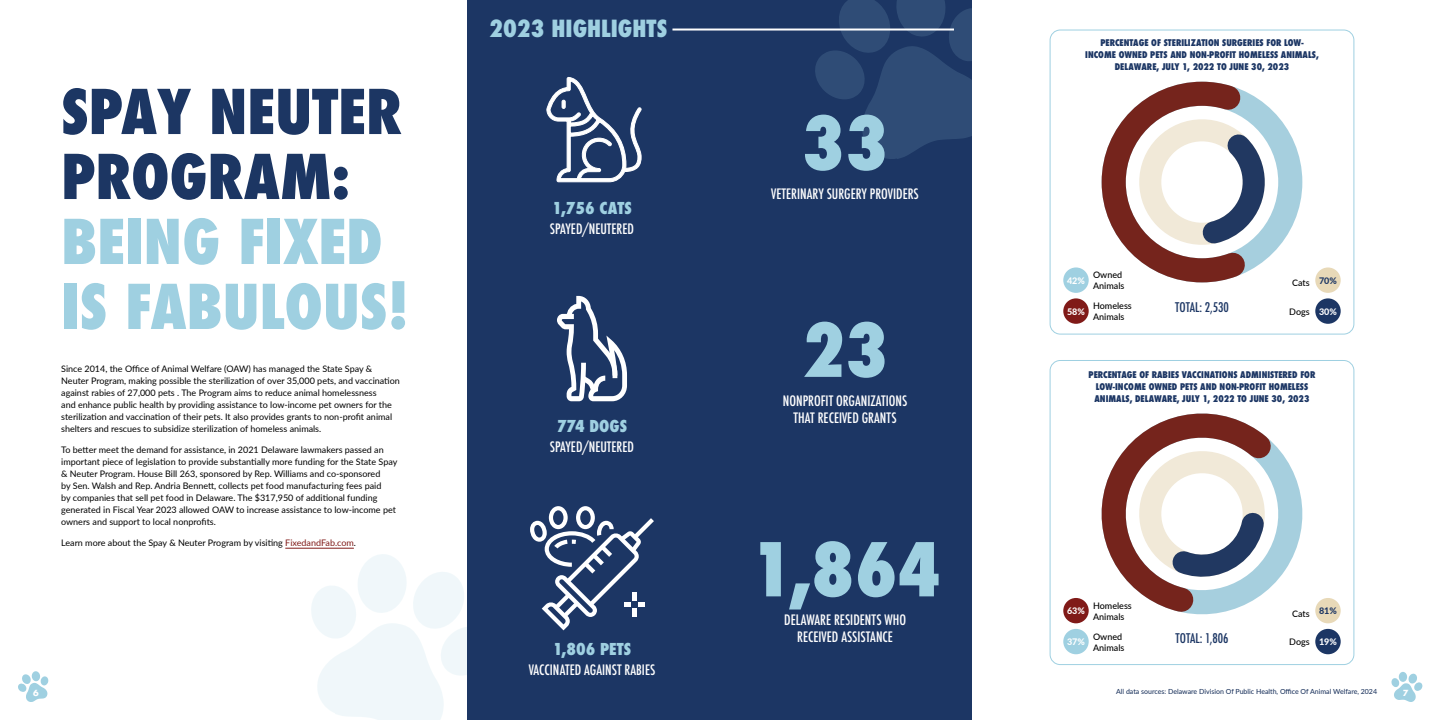
<style>
.page{position:relative;width:1440px;height:720px;background:#fff}
.page>*{position:absolute;margin:0;border:0;box-sizing:border-box;transform-origin:0 0}
.t1{font:800 condensed 72px "Futura";color:#9fd0e1}
.t2{font:800 condensed 60px/65px "Futura";color:#9fd0e1}
.t3{font:800 condensed 60px/65px "Futura";color:#1c3663}
.t4{font:800 condensed 23px "Futura";color:#9fd0e1}
.t5{font:800 condensed 16px "Futura";color:#9fd0e1}
.t6{font:500 condensed 14px/17px "Futura";color:#fff;text-align:center}
.t7{font:500 condensed 13px "Futura";color:#1c3664}
.t8{font:9px/12px "Lato";color:#000}
.t9{font:800 condensed 9px/12px "Futura";color:#1c3664;text-align:center}
.t10{font:500 9px/11px "Lato";color:#000}
.t11{font:800 9px "Lato";color:#fff}
.t12{font:800 9px "Lato";color:#1c3664}
.t13{font:700 8.2px "Futura";color:#fff}
.t14{font:500 7px "Lato";color:#213861}
.s1{color:#801a18}
</style>
<div class="page">
<svg style="left:311px;top:554px;width:156px;height:166px"></svg>
<div style="left:467px;top:0;width:252px;height:720px;background:#1c3664"></div>
<div style="left:718px;top:0;width:254px;height:720px;background:#1c3664"></div>
<svg style="left:812px;top:0;width:160px;height:159px"></svg>
<svg style="left:530px;top:506px;width:124px;height:124px"></svg>
<svg style="left:557px;top:296px;width:70px;height:105px"></svg>
<hr style="left:285px;top:548px;width:69px;height:1px;background:#801a18">
<svg style="left:18px;top:671px;width:31px;height:31px"></svg>
<svg style="left:1391px;top:672px;width:32px;height:30px"></svg>
<div style="left:1050px;top:30px;width:304px;height:305px;border:1px solid #9fd0e1;border-radius:10px"></div>
<div style="left:1050px;top:360px;width:304px;height:305px;border:1px solid #9fd0e1;border-radius:10px"></div>
<svg style="left:1101px;top:81px;width:189px;height:202px"></svg>
<div style="left:1063px;top:267px;width:26px;height:26px;background:#9fd0e1;border-radius:50%"></div>
<div style="left:1063px;top:598px;width:26px;height:25px;background:#801a18;border-radius:50%"></div>
<div style="left:1315px;top:267px;width:26px;height:26px;background:#e8d9b8;border-radius:50%"></div>
<div style="left:1315px;top:598px;width:26px;height:25px;background:#e8d9b8;border-radius:50%"></div>
<div style="left:1063px;top:298px;width:26px;height:26px;background:#801a18;border-radius:50%"></div>
<div style="left:1063px;top:629px;width:26px;height:25px;background:#9fd0e1;border-radius:50%"></div>
<div style="left:1315px;top:298px;width:26px;height:26px;background:#1c3664;border-radius:50%"></div>
<div style="left:1315px;top:629px;width:26px;height:25px;background:#1c3664;border-radius:50%"></div>
<svg style="left:1293px;top:472px;width:32px;height:142px"></svg>
<svg style="left:1079px;top:413px;width:214px;height:210px"></svg>
<svg style="left:1120px;top:437px;width:164px;height:159px"></svg>
<hr style="left:672px;top:29px;width:282px;height:2px;background:#fff">
<svg style="left:546px;top:77px;width:96px;height:106px"></svg>
<h2 class="t3" style="left:61px;top:80px;width:343px">SPAY NEUTER<br>PROGRAM:</h2>
<h2 class="t2" style="left:61px;top:210px;width:349px">BEING FIXED<br>IS FABULOUS!</h2>
<p class="t8" style="left:61px;top:362px;width:340px">Since 2014, the Office of Animal Welfare (OAW) has managed the State Spay &amp; Neuter Program, making possible the sterilization of over 35,000 pets, and vaccination against rabies of 27,000 pets . The Program aims to reduce animal homelessness<br>and enhance public health by providing assistance to low-income pet owners for the sterilization and vaccination of their pets. It also provides grants to non-profit animal shelters and rescues to subsidize sterilization of homeless animals.</p>
<p class="t8" style="left:61px;top:443px;width:338px">To better meet the demand for assistance, in 2021 Delaware lawmakers passed an important piece of legislation to provide substantially more funding for the State Spay &amp; Neuter Program. House Bill 263, sponsored by Rep. Williams and co-sponsored<br>by Sen. Walsh and Rep. Andria Bennett, collects pet food manufacturing fees paid<br>by companies that sell pet food in Delaware. The $317,950 of additional funding generated in Fiscal Year 2023 allowed OAW to increase assistance to low-income pet owners and support to local nonprofits.</p>
<p class="t8" style="left:61px;top:536px;width:296px">Learn more about the Spay &amp; Neuter Program by visiting <span class="s1">FixedandFab.com</span>.</p>
<h3 class="t4" style="left:489px;top:13px;width:180px">2023 HIGHLIGHTS</h3>
<h3 class="t5" style="left:552px;top:197px;width:81px">1,756 CATS</h3>
<h3 class="t6" style="left:550px;top:220px;width:86px">SPAYED/NEUTERED</h3>
<h3 class="t5" style="left:557px;top:415px;width:72px">774 DOGS</h3>
<h3 class="t6" style="left:550px;top:438px;width:86px">SPAYED/NEUTERED</h3>
<h3 class="t5" style="left:553px;top:638px;width:80px">1,806 PETS</h3>
<h3 class="t6" style="left:529px;top:661px;width:128px">VACCINATED AGAINST RABIES</h3>
<h1 class="t1" style="left:802px;top:94px;width:88px">33</h1>
<h3 class="t6" style="left:771px;top:185px;width:149px">VETERINARY SURGERY PROVIDERS</h3>
<h1 class="t1" style="left:802px;top:301px;width:88px">23</h1>
<h3 class="t6" style="left:783px;top:392px;width:126px">NONPROFIT ORGANIZATIONS<br>THAT RECEIVED GRANTS</h3>
<h1 class="t1" style="left:749px;top:521px;width:193px">1,864</h1>
<h3 class="t6" style="left:784px;top:612px;width:123px">DELAWARE RESIDENTS WHO<br>RECEIVED ASSISTANCE</h3>
<p class="t9" style="left:1085px;top:37px;width:235px">PERCENTAGE OF STERILIZATION SURGERIES FOR LOW-<br>INCOME OWNED PETS AND NON-PROFIT HOMELESS ANIMALS,<br>DELAWARE, JULY 1, 2022 TO JUNE 30, 2023</p>
<p class="t11" style="left:1067px;top:274px;width:19px">42%</p>
<p class="t11" style="left:1067px;top:305px;width:19px">58%</p>
<p class="t10" style="left:1093px;top:269px;width:33px">Owned<br>Animals</p>
<p class="t10" style="left:1093px;top:300px;width:40px">Homeless<br>Animals</p>
<h3 class="t7" style="left:1175px;top:299px;width:55px">TOTAL: 2,530</h3>
<p class="t10" style="left:1292px;top:277px;width:19px">Cats</p>
<p class="t10" style="left:1289px;top:306px;width:22px">Dogs</p>
<p class="t12" style="left:1319px;top:274px;width:19px">70%</p>
<p class="t11" style="left:1319px;top:305px;width:19px">30%</p>
<p class="t9" style="left:1089px;top:369px;width:228px">PERCENTAGE OF RABIES VACCINATIONS ADMINISTERED FOR<br>LOW-INCOME OWNED PETS AND NON-PROFIT HOMELESS<br>ANIMALS, DELAWARE, JULY 1, 2022 TO JUNE 30, 2023</p>
<p class="t11" style="left:1067px;top:604px;width:19px">63%</p>
<p class="t11" style="left:1067px;top:635px;width:19px">37%</p>
<p class="t10" style="left:1093px;top:600px;width:40px">Homeless<br>Animals</p>
<p class="t10" style="left:1093px;top:631px;width:33px">Owned<br>Animals</p>
<h3 class="t7" style="left:1175px;top:630px;width:55px">TOTAL: 1,806</h3>
<p class="t10" style="left:1292px;top:607px;width:19px">Cats</p>
<p class="t10" style="left:1289px;top:636px;width:22px">Dogs</p>
<p class="t12" style="left:1319px;top:604px;width:19px">81%</p>
<p class="t11" style="left:1319px;top:635px;width:19px">19%</p>
<p class="t14" style="left:1116px;top:686px;width:262px">All data sources: Delaware Division Of Public Health, Office Of Animal Welfare, 2024</p>
<p class="t13" style="left:33px;top:686px;width:7px">6</p>
<p class="t13" style="left:1403px;top:686px;width:7px">7</p>
</div>
